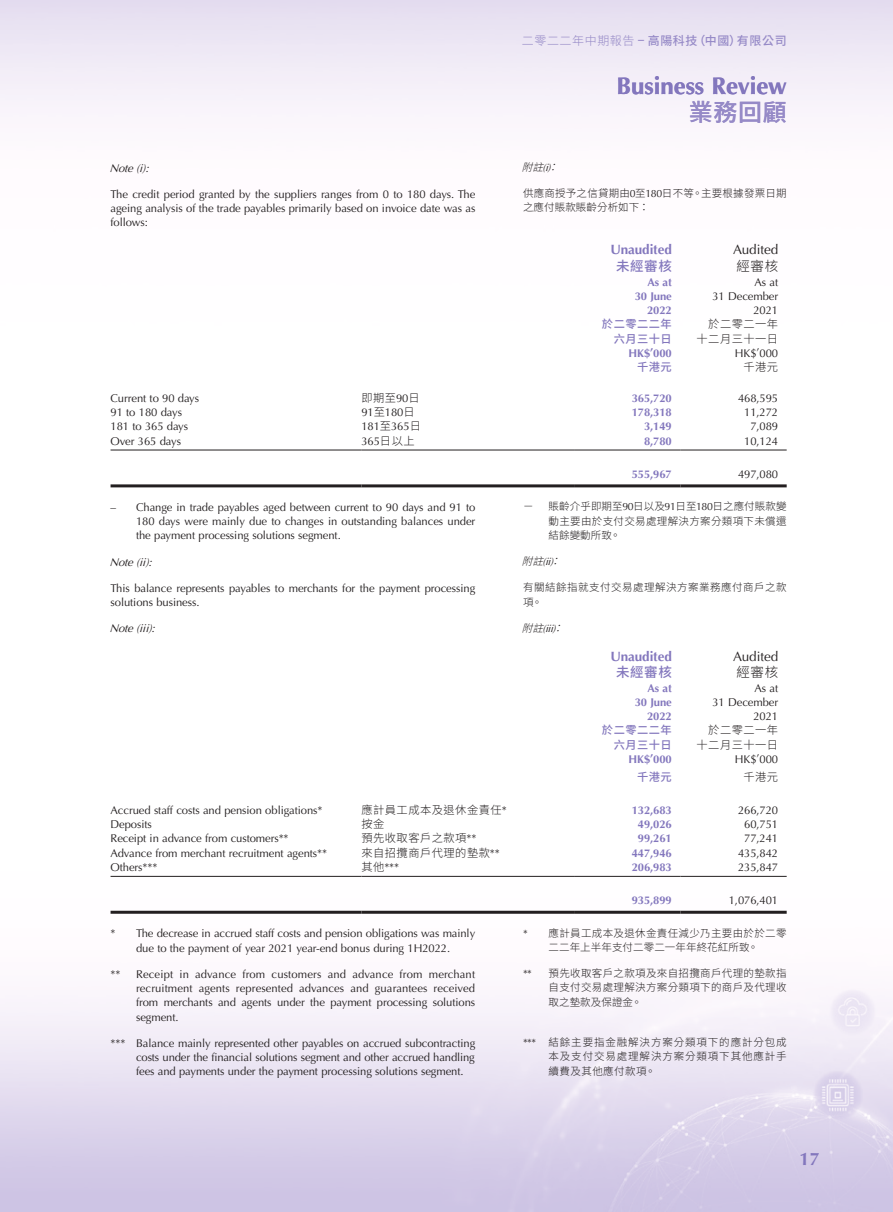
<style>
.page{position:relative;width:893px;height:1212px;background:#fff}
.page>*{position:absolute;margin:0;border:0;box-sizing:border-box;transform-origin:0 0}
.t1{font:700 24px "Optima LT Std";color:#8377bd}
.t2{font:500 24px "Source Han Sans TC";color:#968ac7}
.t3{font:700 18px "Optima LT Std";color:#8377bd}
.Body_Text{font:700 13.5px "Optima LT Std";letter-spacing:-.005em;color:#8377bd}
.Body_Text-2{font:13.5px "Optima LT Std";letter-spacing:-.005em;color:#231f20}
.Body_Text-3{font:500 13.5px "Source Han Sans TC";letter-spacing:.045em;color:#8377bd}
.Body_Text-4{font:300 13.5px "Source Han Sans TC";letter-spacing:.045em;color:#231f20}
.t4{font:500 12px "Source Han Sans TC";letter-spacing:.05em;color:#968ac7}
.Notes{font:11.25px/14.2px "Optima LT Std";letter-spacing:-.005em;color:#231f20;text-align:justify}
.Notes-2{font:700 11.25px "Optima LT Std";letter-spacing:-.005em;color:#8377bd}
.Notes-3{font:300 11.25px "Source Han Sans TC";letter-spacing:.045em;color:#231f20}
.Notes-4{font:500 11.25px "Source Han Sans TC";letter-spacing:.045em;color:#8377bd}
.Notes-5{font:italic 11.25px "Optima LT Std";color:#231f20}
.C_Notes{font:300 10.5px/14.2px "Source Han Sans TC";letter-spacing:.03em;color:#231f20;text-align:justify}
.C_Notes-2{font:300 10.5px/14.2px "Source Han Sans TC";letter-spacing:.05em;color:#231f20}
.C_Notes-3{font:italic 10.5px "Optima LT Std";color:#231f20}
.C_Notes-4{font:italic 300 10.5px "Source Han Sans TC";color:#231f20}
.C_Notes-5{font:10.5px "Optima LT Std";color:#231f20}
.s1{font-weight:300}
.s2{font-family:"Optima LT Std";font-weight:700}
.s3{font-family:"Optima LT Std";font-weight:400}
.s4{font-family:"Source Han Sans TC";font-weight:300}
</style>
<div class="page">
<hr style="left:111px;top:450px;width:250px;height:1px;background:#231f20">
<hr style="left:361px;top:450px;width:213px;height:1px;background:#231f20">
<hr style="left:574px;top:450px;width:106px;height:1px;background:#231f20">
<hr style="left:680px;top:450px;width:107px;height:1px;background:#231f20">
<hr style="left:111px;top:484px;width:250px;height:3px;background:#231f20">
<hr style="left:361px;top:484px;width:213px;height:3px;background:#231f20">
<hr style="left:574px;top:484px;width:106px;height:3px;background:#231f20">
<hr style="left:680px;top:484px;width:107px;height:3px;background:#231f20">
<hr style="left:111px;top:876px;width:250px;height:1px;background:#231f20">
<hr style="left:361px;top:876px;width:213px;height:1px;background:#231f20">
<hr style="left:574px;top:876px;width:106px;height:1px;background:#231f20">
<hr style="left:680px;top:876px;width:107px;height:1px;background:#231f20">
<hr style="left:111px;top:911px;width:250px;height:3px;background:#231f20">
<hr style="left:361px;top:911px;width:213px;height:3px;background:#231f20">
<hr style="left:574px;top:911px;width:106px;height:3px;background:#231f20">
<hr style="left:680px;top:911px;width:107px;height:3px;background:#231f20">
<p class="t4" style="left:522px;top:33px;width:266px"><span class="s1">二零二二年中期報告</span> <span class="s2">–</span> 高陽科技（中國）有限公司</p>
<p class="Notes-5" style="left:109px;top:161px;width:44px">Note(i):</p>
<p class="Notes" style="left:111px;top:187px;width:366px">The credit period granted by the suppliers ranges from 0 to 180 days. The ageing analysis of the trade payables primarily based on invoice date was as follows:</p>
<h1 class="t1" style="left:617px;top:72px;width:172px">Business Review</h1>
<h1 class="t2" style="left:689px;top:99px;width:100px">業務回顧</h1>
<p class="C_Notes-4" style="left:522px;top:161px;width:45px">附註<span class="s3">(i)</span>：</p>
<p class="C_Notes" style="left:523px;top:186px;width:265px">供應商授予之信貸期由<span class="s3">0</span>至<span class="s3">180</span>日不等。主要根據發票日期之應付賬款賬齡分析如下：</p>
<p class="Body_Text" style="left:610px;top:242px;width:63px">Unaudited</p>
<p class="Body_Text-2" style="left:733px;top:242px;width:46px">Audited</p>
<p class="Body_Text-3" style="left:616px;top:258px;width:57px">未經審核</p>
<p class="Body_Text-4" style="left:736px;top:258px;width:43px">經審核</p>
<p class="Notes-2" style="left:647px;top:275px;width:26px">As at</p>
<p class="Notes-2" style="left:635px;top:289px;width:39px">30 June</p>
<p class="Notes-2" style="left:647px;top:304px;width:26px">2022</p>
<p class="Notes" style="left:754px;top:275px;width:25px">As at</p>
<p class="Notes" style="left:712px;top:289px;width:67px">31 December</p>
<p class="Notes" style="left:753px;top:303px;width:26px">2021</p>
<p class="Notes-4" style="left:602px;top:318px;width:71px">於二零二二年</p>
<p class="Notes-4" style="left:614px;top:332px;width:60px">六月三十日</p>
<p class="Notes-3" style="left:708px;top:318px;width:71px">於二零二一年</p>
<p class="Notes-3" style="left:696px;top:332px;width:83px">十二月三十一日</p>
<p class="Notes-2" style="left:629px;top:346px;width:45px">HK$’000</p>
<p class="Notes" style="left:735px;top:346px;width:45px">HK$’000</p>
<p class="Notes-4" style="left:637px;top:361px;width:36px">千港元</p>
<p class="Notes-3" style="left:743px;top:361px;width:36px">千港元</p>
<p class="Notes" style="left:111px;top:391px;width:90px">Current to 90 days</p>
<p class="Notes-3" style="left:361px;top:391px;width:60px">即期至<span class="s3">90</span>日</p>
<p class="Notes-2" style="left:632px;top:391px;width:42px">365,720</p>
<p class="Notes" style="left:738px;top:391px;width:42px">468,595</p>
<p class="Notes" style="left:111px;top:405px;width:73px">91 to 180 days</p>
<p class="Notes" style="left:361px;top:405px;width:55px">91<span class="s4">至</span>180<span class="s4">日</span></p>
<p class="Notes-2" style="left:632px;top:406px;width:42px">178,318</p>
<p class="Notes" style="left:744px;top:405px;width:36px">11,272</p>
<p class="Notes" style="left:111px;top:419px;width:79px">181 to 365 days</p>
<p class="Notes" style="left:361px;top:419px;width:61px">181<span class="s4">至</span>365<span class="s4">日</span></p>
<p class="Notes-2" style="left:644px;top:420px;width:29px">3,149</p>
<p class="Notes" style="left:750px;top:419px;width:29px">7,089</p>
<p class="Notes" style="left:111px;top:434px;width:72px">Over 365 days</p>
<p class="Notes" style="left:361px;top:434px;width:55px">365<span class="s4">日以上</span></p>
<p class="Notes-2" style="left:644px;top:434px;width:29px">8,780</p>
<p class="Notes" style="left:744px;top:434px;width:36px">10,124</p>
<p class="Notes-2" style="left:632px;top:467px;width:42px">555,967</p>
<p class="Notes" style="left:738px;top:467px;width:42px">497,080</p>
<p class="Notes" style="left:136px;top:500px;width:341px;text-indent:-26px">– Change in trade payables aged between current to 90 days and 91 to 180 days were mainly due to changes in outstanding balances under the payment processing solutions segment.</p>
<p class="Notes-5" style="left:109px;top:555px;width:47px">Note(ii):</p>
<p class="Notes" style="left:111px;top:581px;width:366px">This balance represents payables to merchants for the payment processing solutions business.</p>
<p class="Notes-5" style="left:109px;top:622px;width:50px">Note(iii):</p>
<p class="Body_Text" style="left:610px;top:648px;width:63px">Unaudited</p>
<p class="Body_Text-2" style="left:733px;top:648px;width:46px">Audited</p>
<p class="Body_Text-3" style="left:616px;top:665px;width:57px">未經審核</p>
<p class="Body_Text-4" style="left:736px;top:665px;width:43px">經審核</p>
<p class="Notes-2" style="left:647px;top:681px;width:26px">As at</p>
<p class="Notes-2" style="left:635px;top:696px;width:39px">30 June</p>
<p class="Notes-2" style="left:647px;top:710px;width:26px">2022</p>
<p class="C_Notes" style="left:523px;top:499px;width:12px">－</p>
<p class="C_Notes" style="left:549px;top:499px;width:240px">賬齡介乎即期至<span class="s3">90</span>日以及<span class="s3">91</span>日至<span class="s3">180</span>日之應付賬款變動主要由於支付交易處理解決方案分類項下未償還結餘變動所致。</p>
<p class="C_Notes-3" style="left:522px;top:555px;width:48px"><span class="s4">附註</span>(ii)<span class="s4">：</span></p>
<p class="C_Notes-2" style="left:523px;top:580px;width:265px">有關結餘指就支付交易處理解決方案業務應付商戶之款項。</p>
<p class="C_Notes-3" style="left:522px;top:622px;width:50px"><span class="s4">附註</span>(iii)<span class="s4">：</span></p>
<p class="Notes" style="left:754px;top:681px;width:25px">As at</p>
<p class="Notes" style="left:712px;top:695px;width:67px">31 December</p>
<p class="Notes" style="left:753px;top:709px;width:26px">2021</p>
<p class="Notes-4" style="left:602px;top:724px;width:71px">於二零二二年</p>
<p class="Notes-4" style="left:614px;top:738px;width:60px">六月三十日</p>
<p class="Notes-3" style="left:708px;top:724px;width:71px">於二零二一年</p>
<p class="Notes-3" style="left:696px;top:738px;width:83px">十二月三十一日</p>
<p class="Notes-2" style="left:629px;top:753px;width:45px">HK$’000</p>
<p class="Notes" style="left:735px;top:752px;width:45px">HK$’000</p>
<p class="Notes-4" style="left:637px;top:770px;width:36px">千港元</p>
<p class="Notes-3" style="left:743px;top:770px;width:36px">千港元</p>
<p class="Notes" style="left:111px;top:803px;width:214px">Accrued staff costs and pension obligations*</p>
<p class="Notes-3" style="left:361px;top:803px;width:147px">應計員工成本及退休金責任<span class="s3">*</span></p>
<p class="Notes-2" style="left:632px;top:803px;width:42px">132,683</p>
<p class="Notes" style="left:738px;top:803px;width:42px">266,720</p>
<p class="Notes" style="left:111px;top:817px;width:43px">Deposits</p>
<p class="Notes-3" style="left:361px;top:818px;width:24px">按金</p>
<p class="Notes-2" style="left:638px;top:818px;width:36px">49,026</p>
<p class="Notes" style="left:744px;top:817px;width:36px">60,751</p>
<p class="Notes" style="left:111px;top:831px;width:180px">Receipt in advance from customers**</p>
<p class="Notes-3" style="left:361px;top:832px;width:116px">預先收取客戶之款項<span class="s3">**</span></p>
<p class="Notes-2" style="left:638px;top:832px;width:36px">99,261</p>
<p class="Notes" style="left:744px;top:831px;width:36px">77,241</p>
<p class="Notes" style="left:111px;top:846px;width:218px">Advance from merchant recruitment agents**</p>
<p class="Notes-3" style="left:361px;top:846px;width:140px">來自招攬商戶代理的墊款<span class="s3">**</span></p>
<p class="Notes-2" style="left:632px;top:846px;width:42px">447,946</p>
<p class="Notes" style="left:738px;top:846px;width:42px">435,842</p>
<p class="Notes" style="left:111px;top:860px;width:48px">Others***</p>
<p class="Notes" style="left:361px;top:860px;width:39px"><span class="s4">其他</span>***</p>
<p class="Notes-2" style="left:632px;top:860px;width:42px">206,983</p>
<p class="Notes" style="left:738px;top:860px;width:42px">235,847</p>
<p class="Notes-2" style="left:632px;top:893px;width:42px">935,899</p>
<p class="Notes" style="left:729px;top:893px;width:51px">1,076,401</p>
<p class="Notes" style="left:111px;top:926px;width:366px;text-align:center">* The decrease in accrued staff costs and pension obligations was mainly due to the payment of year 2021 year-end bonus during 1H2022.</p>
<p class="Notes" style="left:111px;top:967px;width:11px">**</p>
<p class="Notes" style="left:136px;top:967px;width:341px">Receipt in advance from customers and advance from merchant recruitment agents represented advances and guarantees received from merchants and agents under the payment processing solutions segment.</p>
<p class="Notes" style="left:136px;top:1036px;width:341px;text-indent:-26px">*** Balance mainly represented other payables on accrued subcontracting costs under the financial solutions segment and other accrued handling fees and payments under the payment processing solutions segment.</p>
<p class="C_Notes" style="left:523px;top:926px;width:265px;text-align:center"><span class="s3">*</span> 應計員工成本及退休金責任減少乃主要由於於二零二二年上半年支付二零二一年年終花紅所致。</p>
<p class="C_Notes-5" style="left:523px;top:967px;width:10px">**</p>
<p class="C_Notes" style="left:549px;top:966px;width:240px">預先收取客戶之款項及來自招攬商戶代理的墊款指自支付交易處理解決方案分類項下的商戶及代理收取之墊款及保證金。</p>
<p class="C_Notes" style="left:549px;top:1035px;width:240px;text-indent:-26px"><span class="s3">***</span> 結餘主要指金融解決方案分類項下的應計分包成本及支付交易處理解決方案分類項下其他應計手續費及其他應付款項。</p>
<h2 class="t3" style="left:799px;top:1148px;width:22px">17</h2>
</div>
